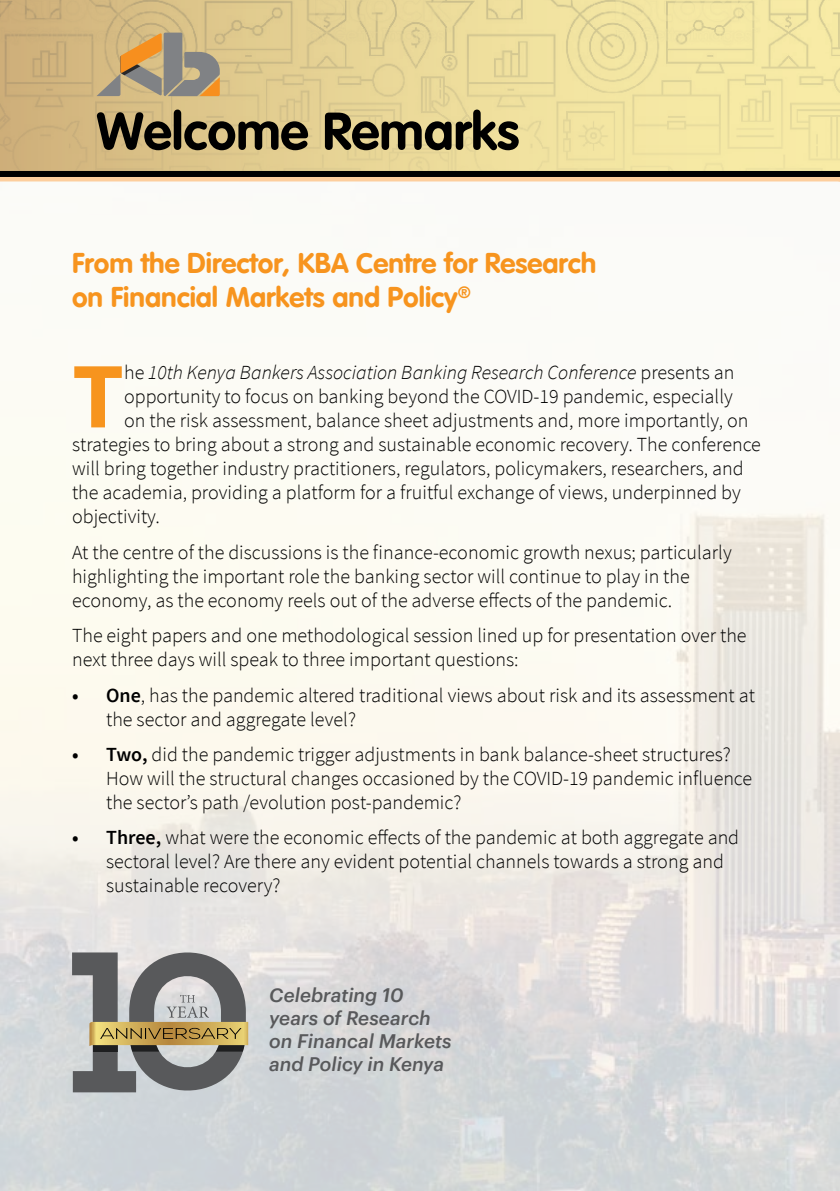
<style>
.page{position:relative;width:840px;height:1191px;background:#fff}
.page>*{position:absolute;margin:0;border:0;box-sizing:border-box;transform-origin:0 0}
.t1{font:700 93.6px "Source Sans Pro";color:#f7941e}
.t2{font:52px "VAG Rounded Bold";color:#000}
.t3{font:28px/33.6px "VAG Rounded Bold";color:#f7941e}
.t4{font:300 20px/24px "Source Sans Pro";color:#000}
.t5{font:italic 300 20px "Source Sans Pro";color:#000}
.t6{font:italic 500 19.2px/23px "Graphik Web";color:#58595b}
.s1{font-style:normal}
.s2{font-weight:600}
</style>
<div class="page">
<img style="left:0;top:181px;width:839px;height:1010px">
<img style="left:0;top:0;width:839px;height:170px">
<div style="left:0;top:175px;width:839px;height:6px;background:#fdce9d"></div>
<div style="left:0;top:171px;width:839px;height:6px;background:#000"></div>
<svg style="left:72px;top:932px;width:176px;height:178px;background:#a6a49c"></svg>
<svg style="left:96px;top:33px;width:124px;height:63px;background:#b69e77"></svg>
<h2 class="t2" style="left:96px;top:101px;width:424px">Welcome Remarks</h2>
<h3 class="t3" style="left:72px;top:246px;width:525px">From the Director, KBA Centre for Research on Financial Markets and Policy<sup>®</sup></h3>
<h1 class="t1" style="left:72px;top:336px;width:53px">T</h1>
<p class="t5" style="left:124px;top:361px;width:611px"><span class="s1">he</span> 10th Kenya Bankers Association Banking Research Conference <span class="s1">presents an</span></p>
<p class="t4" style="left:124px;top:385px;width:610px">opportunity to focus on banking beyond the COVID-19 pandemic, especially</p>
<p class="t4" style="left:124px;top:409px;width:625px">on the risk assessment, balance sheet adjustments and, more importantly, on</p>
<p class="t4" style="left:72px;top:433px;width:690px">strategies to bring about a strong and sustainable economic recovery. The conference</p>
<p class="t4" style="left:72px;top:457px;width:672px">will bring together industry practitioners, regulators, policymakers, researchers, and</p>
<p class="t4" style="left:72px;top:481px;width:670px">the academia, providing a platform for a fruitful exchange of views, underpinned by</p>
<p class="t4" style="left:72px;top:505px;width:89px">objectivity.</p>
<p class="t4" style="left:72px;top:540px;width:660px">At the centre of the discussions is the finance-economic growth nexus; particularly highlighting the important role the banking sector will continue to play in the economy, as the economy reels out of the adverse effects of the pandemic.</p>
<p class="t4" style="left:72px;top:623px;width:675px">The eight papers and one methodological session lined up for presentation over the next three days will speak to three important questions:</p>
<p class="t4" style="left:106px;top:683px;width:650px;text-indent:-34px"><span class="s2">• One</span>, has the pandemic altered traditional views about risk and its assessment at the sector and aggregate level?</p>
<p class="t4" style="left:106px;top:742px;width:647px;text-indent:-34px"><span class="s2">• Two,</span> did the pandemic trigger adjustments in bank balance-sheet structures?<br>How will the structural changes occasioned by the COVID-19 pandemic influence the sector’s path /evolution post-pandemic?</p>
<p class="t4" style="left:106px;top:825px;width:634px;text-indent:-34px"><span class="s2">• Three,</span> what were the economic effects of the pandemic at both aggregate and sectoral level? Are there any evident potential channels towards a strong and sustainable recovery?</p>
<p class="t6" style="left:269px;top:981px;width:184px">Celebrating 10 years of Research on Financal Markets and Policy in Kenya</p>
</div>
